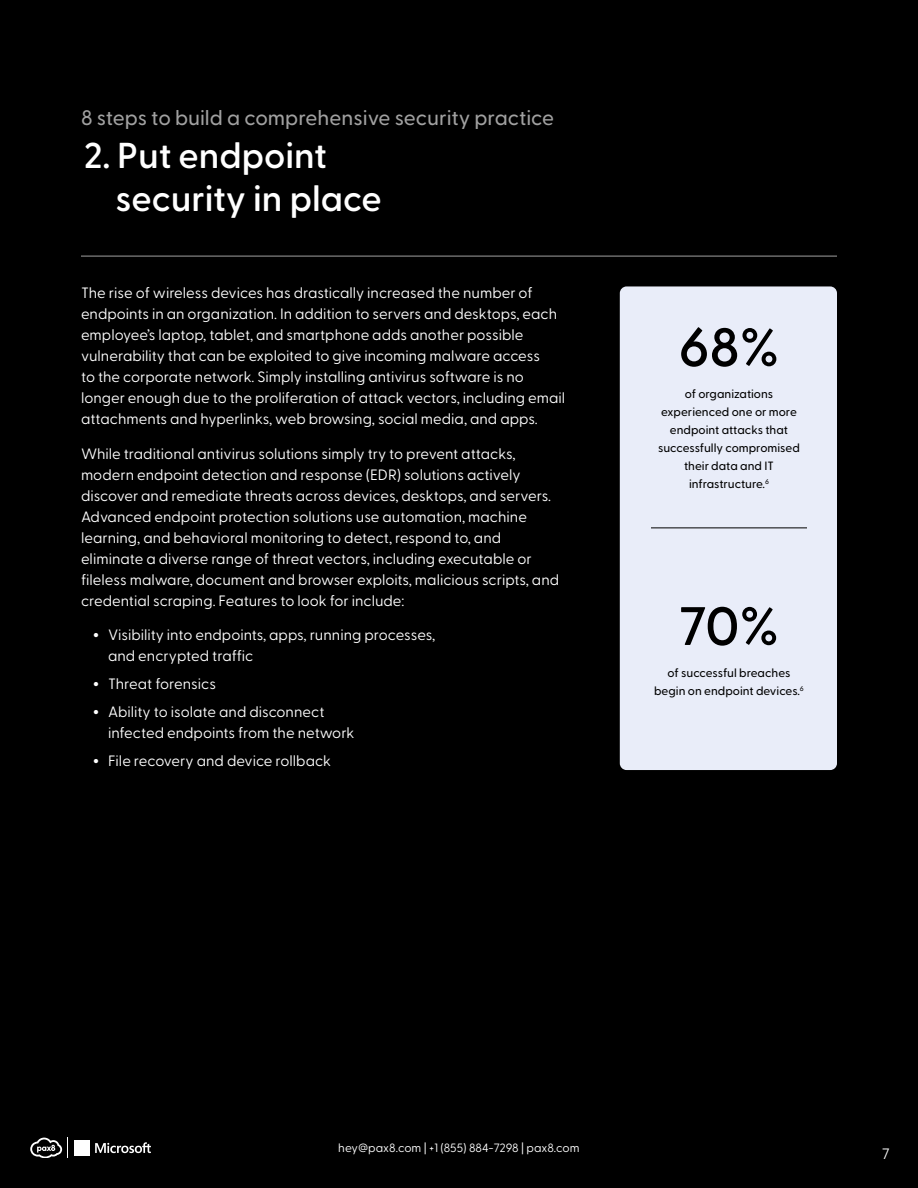
<style>
.page{position:relative;width:918px;height:1188px;background:#000}
.page>*{position:absolute;margin:0;border:0;box-sizing:border-box;transform-origin:0 0}
.t1{font:600 54px "Greycliff CF";color:#000}
.t2{font:600 36px/43.2px "Greycliff CF";color:#fff}
.t3{font:500 21px "Greycliff CF";color:#a1a1a1}
.t4{font:15px/21px "Greycliff CF";color:#fff}
.t5{font:500 12px/18px "Greycliff CF";color:#000;text-align:center}
.t6{font:12px "Greycliff CF";color:#fff}
.s1{font-weight:800;font-size:18px}
</style>
<div class="page">
<svg style="left:30px;top:1138px;width:38px;height:20px"></svg>
<svg style="left:95px;top:1142px;width:56px;height:11px"></svg>
<div style="left:74px;top:1140px;width:8px;height:8px;background:#fff"></div>
<div style="left:82px;top:1140px;width:8px;height:8px;background:#fff"></div>
<div style="left:74px;top:1148px;width:8px;height:8px;background:#fff"></div>
<div style="left:82px;top:1148px;width:8px;height:8px;background:#fff"></div>
<div style="left:620px;top:286px;width:217px;height:484px;background:#e9edf9;border-radius:7px"></div>
<hr style="left:81px;top:256px;width:756px;height:1px;background:#a1a1a1">
<hr style="left:651px;top:528px;width:156px;height:1px;background:#000">
<h3 class="t3" style="left:81px;top:102px;width:475px">8 steps to build a comprehensive security practice</h3>
<h2 class="t2" style="left:116px;top:132px;width:268px;text-indent:-32px">2. Put endpoint security in place</h2>
<p class="t4" style="left:81px;top:282px;width:486px">The rise of wireless devices has drastically increased the number of endpoints in an organization. In addition to servers and desktops, each employee’s laptop, tablet, and smartphone adds another possible vulnerability that can be exploited to give incoming malware access<br>to the corporate network. Simply installing antivirus software is no longer enough due to the proliferation of attack vectors, including email attachments and hyperlinks, web browsing, social media, and apps.</p>
<p class="t4" style="left:81px;top:442px;width:480px">While traditional antivirus solutions simply try to prevent attacks, modern endpoint detection and response (EDR) solutions actively discover and remediate threats across devices, desktops, and servers.<br>Advanced endpoint protection solutions use automation, machine learning, and behavioral monitoring to detect, respond to, and eliminate a diverse range of threat vectors, including executable or fileless malware, document and browser exploits, malicious scripts, and credential scraping. Features to look for include:</p>
<p class="t4" style="left:108px;top:624px;width:329px;text-indent:-15px"><span class="s1">•</span> Visibility into endpoints, apps, running processes, and encrypted traffic</p>
<p class="t4" style="left:93px;top:672px;width:125px"><span class="s1">•</span> Threat forensics</p>
<p class="t4" style="left:108px;top:700px;width:248px;text-indent:-15px"><span class="s1">•</span> Ability to isolate and disconnect infected endpoints from the network</p>
<p class="t4" style="left:93px;top:749px;width:240px"><span class="s1">•</span> File recovery and device rollback</p>
<h1 class="t1" style="left:679px;top:306px;width:102px">68%</h1>
<p class="t5" style="left:658px;top:384px;width:143px">of organizations experienced one or more endpoint attacks that successfully compromised their data and IT infrastructure.<sup>6</sup></p>
<h1 class="t1" style="left:679px;top:585px;width:101px">70%</h1>
<p class="t5" style="left:654px;top:663px;width:151px">of successful breaches begin on endpoint devices.<sup>6</sup></p>
<p class="t6" style="left:338px;top:1139px;width:243px">hey@pax8.com | +1 (855) 884-7298 | pax8.com</p>
<p class="t4" style="left:882px;top:1142px;width:9px">7</p>
</div>
